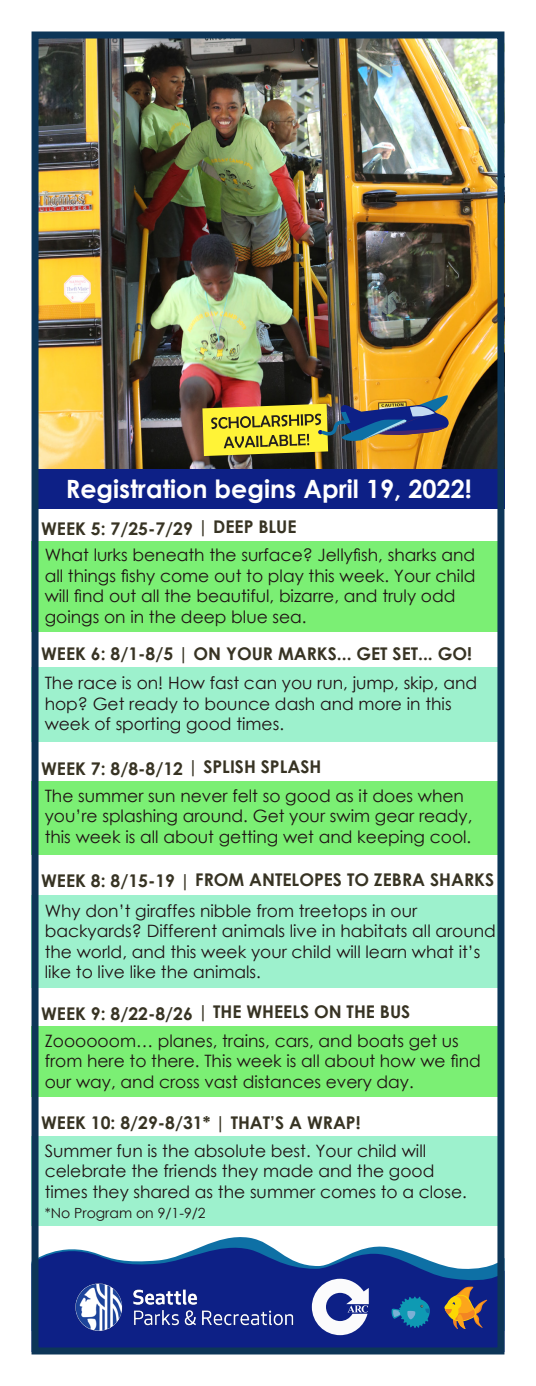
<style>
.page{position:relative;width:536px;height:1386px;background:#fff}
.page>*{position:absolute;margin:0;border:0;box-sizing:border-box;transform-origin:0 0}
.t1{font:700 25.2px "Century Gothic";color:#fff}
.t2{font:700 17.5px "Century Gothic";color:#373323}
.t3{font:17.15px/20.5px "Century Gothic";color:#201214}
.t4{font:14px "Century Gothic";color:#201214}
</style>
<div class="page">
<svg style="left:40px;top:1242px;width:456px;height:104px;fill:#0d2086"></svg>
<svg style="left:391px;top:1297px;width:38px;height:31px"></svg>
<svg style="left:444px;top:1286px;width:43px;height:44px;background:#785f52"></svg>
<img style="left:40px;top:40px;width:456px;height:429px">
<img style="left:52px;top:1279px;width:264px;height:57px">
<svg style="left:312px;top:1279px;width:56px;height:56px"></svg>
<img style="left:202px;top:394px;width:248px;height:63px">
<div style="left:32px;top:541px;width:472px;height:90px;background:#7bef74"></div>
<div style="left:32px;top:781px;width:472px;height:73px;background:#7bef74"></div>
<div style="left:32px;top:1026px;width:472px;height:70px;background:#7bef74"></div>
<div style="left:32px;top:667px;width:472px;height:75px;background:#9df1cd"></div>
<div style="left:32px;top:895px;width:472px;height:93px;background:#9df1cd"></div>
<div style="left:32px;top:1136px;width:472px;height:90px;background:#9df1cd"></div>
<div style="left:32px;top:469px;width:472px;height:40px;background:#0d2086"></div>
<div style="left:32px;top:32px;width:472px;height:1322px;border:7px solid #0d3658"></div>
<p class="t1" style="left:66px;top:469px;width:407px">Registration begins April 19, 2022!</p>
<p class="t2" style="left:41px;top:515px;width:257px">WEEK 5: 7/25-7/29 | DEEP BLUE</p>
<p class="t3" style="left:45px;top:545px;width:432px">What lurks beneath the surface? Jellyfish, sharks and all things fishy come out to play this week. Your child will find out all the beautiful, bizarre, and truly odd goings on in the deep blue sea.</p>
<p class="t2" style="left:41px;top:640px;width:432px">WEEK 6: 8/1-8/5 | ON YOUR MARKS... GET SET... GO!</p>
<p class="t3" style="left:45px;top:672px;width:434px">The race is on! How fast can you run, jump, skip, and hop? Get ready to bounce dash and more in this week of sporting good times.</p>
<p class="t2" style="left:41px;top:755px;width:281px">WEEK 7: 8/8-8/12 | SPLISH SPLASH</p>
<p class="t3" style="left:45px;top:785px;width:429px">The summer sun never felt so good as it does when you’re splashing around. Get your swim gear ready, this week is all about getting wet and keeping cool.</p>
<p class="t2" style="left:41px;top:866px;width:454px">WEEK 8: 8/15-19 | FROM ANTELOPES TO ZEBRA SHARKS</p>
<p class="t3" style="left:45px;top:900px;width:452px">Why don’t giraffes nibble from treetops in our backyards? Different animals live in habitats all around the world, and this week your child will learn what it’s like to live like the animals.</p>
<p class="t2" style="left:41px;top:999px;width:370px">WEEK 9: 8/22-8/26 | THE WHEELS ON THE BUS</p>
<p class="t3" style="left:45px;top:1030px;width:437px">Zoooooom… planes, trains, cars, and boats get us from here to there. This week is all about how we find our way, and cross vast distances every day.</p>
<p class="t2" style="left:41px;top:1109px;width:321px">WEEK 10: 8/29-8/31* | THAT’S A WRAP!</p>
<p class="t3" style="left:45px;top:1140px;width:423px">Summer fun is the absolute best. Your child will celebrate the friends they made and the good times they shared as the summer comes to a close.</p>
<p class="t4" style="left:45px;top:1203px;width:162px">*No Program on 9/1-9/2</p>
</div>
